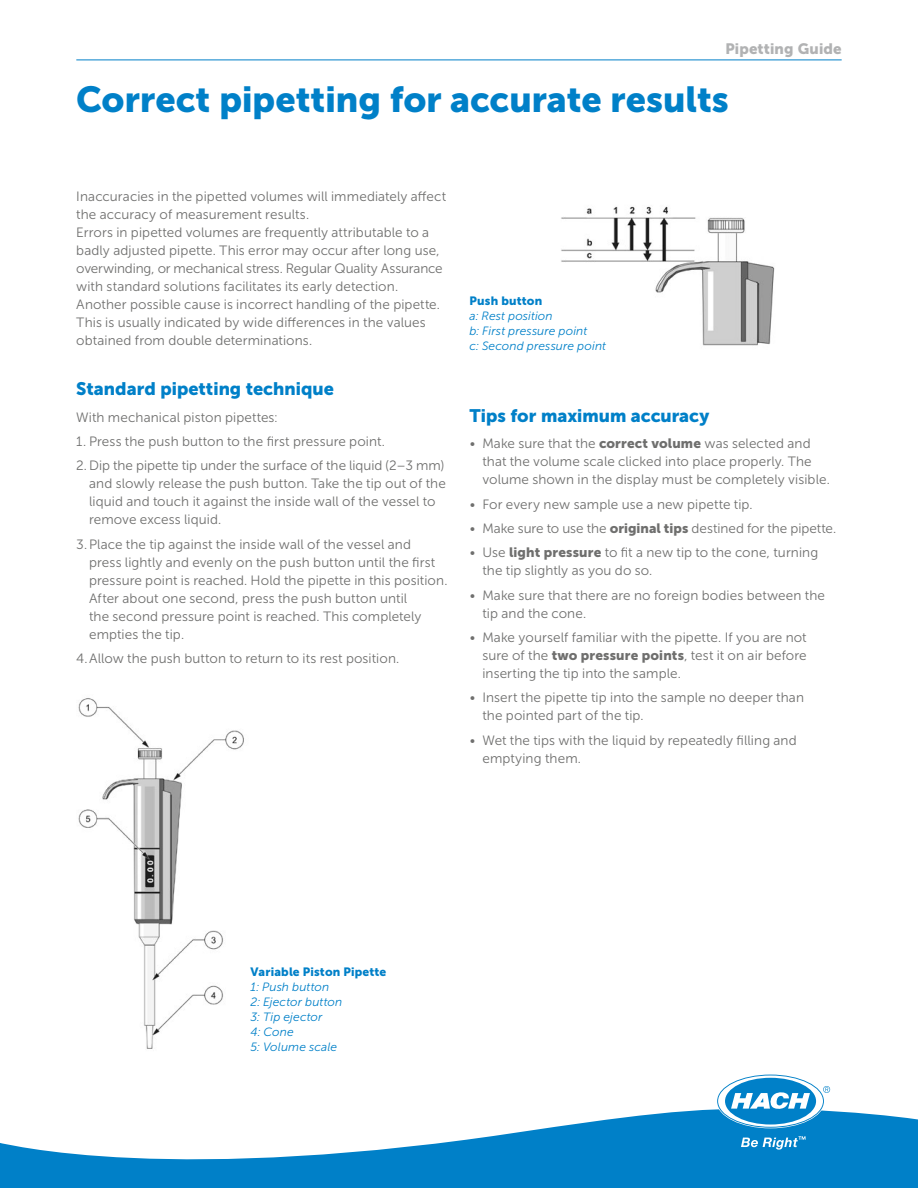
<style>
.page{position:relative;width:918px;height:1188px;background:#fff}
.page>*{position:absolute;margin:0;border:0;box-sizing:border-box;transform-origin:0 0}
.t1{font:36px "Museo Sans Cyrl 900";color:#0080c8}
.t2{font:18px "Museo Sans Cyrl 900";color:#0080c8}
.t3{font:15px "Museo Sans Cyrl 900";letter-spacing:.01em;color:#b1b2b3}
.t4{font:13.5px/18px "Museo Sans Cyrl 300";letter-spacing:.01em;color:#6f6f6e}
.t5{font:italic 12px/15px "Museo Sans Cyrl 300";letter-spacing:.015em;color:#0080c8}
.t6{font:12px "Museo Sans Cyrl 900";letter-spacing:.015em;color:#0080c8}
.s1{font-family:"Museo Sans Cyrl 900"}
</style>
<div class="page">
<hr style="left:76px;top:60px;width:766px;height:1px;background:#0080c8">
<img style="left:561px;top:206px;width:214px;height:140px">
<img style="left:78px;top:698px;width:166px;height:351px">
<svg style="left:0;top:1109px;width:918px;height:79px;fill:#0080c8"></svg>
<svg style="left:718px;top:1076px;width:112px;height:51px"></svg>
<svg style="left:741px;top:1136px;width:65px;height:14px"></svg>
<p class="t3" style="left:725px;top:40px;width:118px">Pipetting Guide</p>
<h1 class="t1" style="left:76px;top:79px;width:654px">Correct pipetting for accurate results</h1>
<p class="t4" style="left:76px;top:188px;width:371px">Inaccuracies in the pipetted volumes will immediately affect the accuracy of measurement results.<br>Errors in pipetted volumes are frequently attributable to a badly adjusted pipette. This error may occur after long use, overwinding, or mechanical stress. Regular Quality Assurance with standard solutions facilitates its early detection.<br>Another possible cause is incorrect handling of the pipette.<br>This is usually indicated by wide differences in the values obtained from double determinations.</p>
<h2 class="t2" style="left:76px;top:379px;width:259px">Standard pipetting technique</h2>
<p class="t4" style="left:76px;top:408px;width:203px">With mechanical piston pipettes:</p>
<p class="t4" style="left:76px;top:429px;width:369px;line-height:24.5px">1. Press the push button to the first pressure point.<br>2.Dip the pipette tip under the surface of the liquid (2 – 3 mm)</p>
<p class="t4" style="left:89px;top:475px;width:358px">and slowly release the push button. Take the tip out of the liquid and touch it against the inside wall of the vessel to remove excess liquid.</p>
<p class="t4" style="left:89px;top:535px;width:360px;text-indent:-13px">3.Place the tip against the inside wall of the vessel and<br>press lightly and evenly on the push button until the first pressure point is reached. Hold the pipette in this position.<br>After about one second, press the push button until<br>the second pressure point is reached. This completely empties the tip.</p>
<p class="t4" style="left:76px;top:650px;width:325px">4.Allow the push button to return to its rest position.</p>
<p class="t6" style="left:470px;top:294px;width:74px">Push button</p>
<p class="t5" style="left:470px;top:309px;width:138px">a: Rest position<br>b: First pressure point<br>c: Second pressure point</p>
<h2 class="t2" style="left:470px;top:405px;width:241px">Tips for maximum accuracy</h2>
<p class="t4" style="left:482px;top:435px;width:349px;text-indent:-13px">• Make sure that the <span class="s1">correct volume</span> was selected and that the volume scale clicked into place properly. The volume shown in the display must be completely visible.</p>
<p class="t4" style="left:470px;top:495px;width:285px">• For every new sample use a new pipette tip.</p>
<p class="t4" style="left:470px;top:519px;width:368px">• Make sure to use the <span class="s1">original tips</span> destined for the pipette.</p>
<p class="t4" style="left:482px;top:544px;width:337px;text-indent:-13px">• Use <span class="s1">light pressure</span> to fit a new tip to the cone, turning the tip slightly as you do so.</p>
<p class="t4" style="left:482px;top:586px;width:344px;text-indent:-13px">• Make sure that there are no foreign bodies between the tip and the cone.</p>
<p class="t4" style="left:482px;top:629px;width:326px;text-align:justify;text-indent:-13px">• Make yourself familiar with the pipette. If you are not sure of the <span class="s1">two pressure points</span>, test it on air before inserting the tip into the sample.</p>
<p class="t4" style="left:482px;top:689px;width:323px;text-indent:-13px">• Insert the pipette tip into the sample no deeper than the pointed part of the tip.</p>
<p class="t4" style="left:482px;top:731px;width:316px;text-indent:-13px">• Wet the tips with the liquid by repeatedly filling and emptying them.</p>
<p class="t6" style="left:251px;top:965px;width:137px">Variable Piston Pipette</p>
<p class="t5" style="left:251px;top:980px;width:93px">1: Push button<br>2: Ejector button<br>3: Tip ejector<br>4: Cone<br>5: Volume scale</p>
</div>
